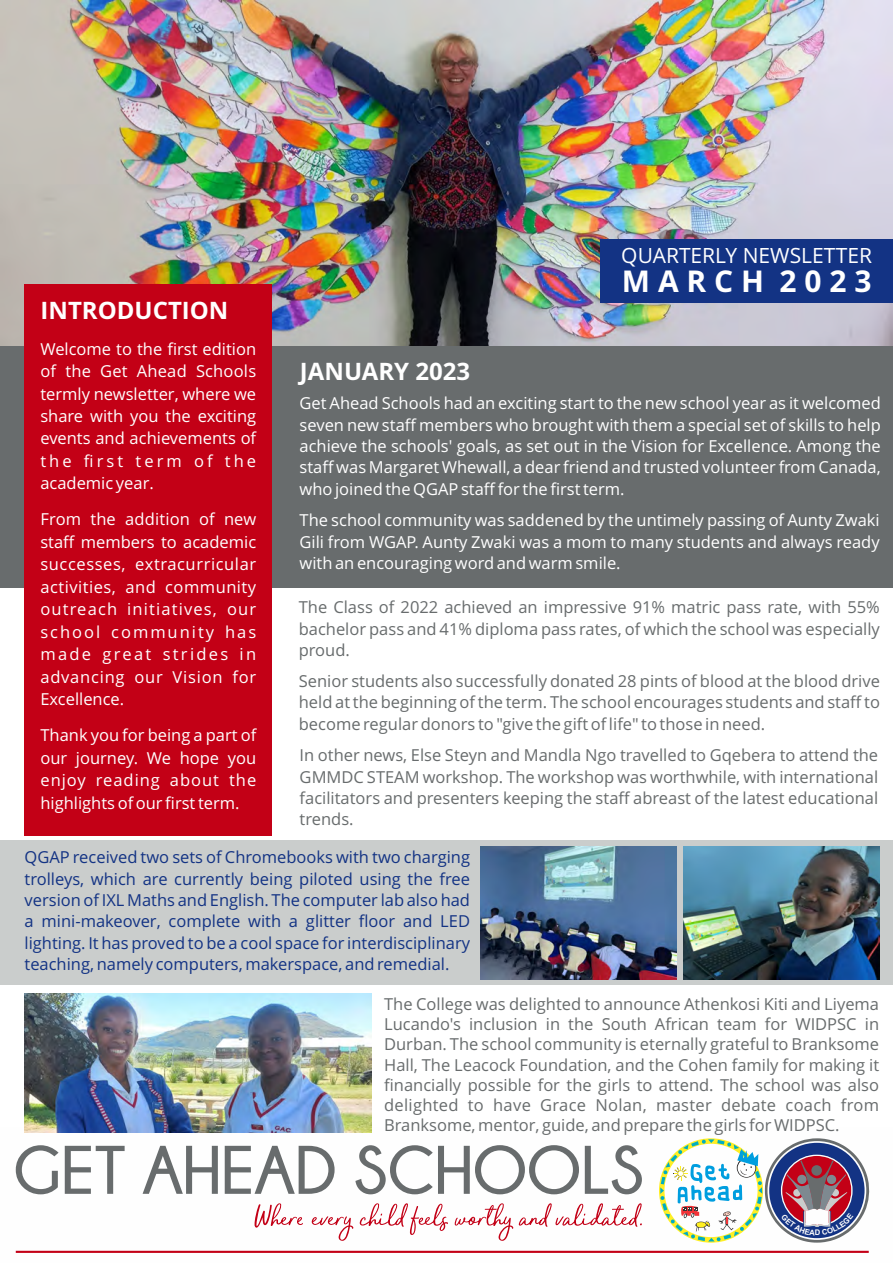
<style>
.page{position:relative;width:893px;height:1263px;background:#fff}
.page>*{position:absolute;margin:0;border:0;box-sizing:border-box;transform-origin:0 0}
.t1{font:700 30px "Open Sans";color:#fff}
.t2{font:700 24px "Open Sans";color:#fff}
.t3{font:21px "Open Sans";color:#fff}
.t4{font:16.5px/21.3px "Open Sans";color:#686c6d;text-align:justify}
.t5{font:16.5px/22.5px "Open Sans";color:#fff;text-align:justify}
.t6{font:16.5px/21.3px "Open Sans";color:#133384;text-align:justify}
</style>
<div class="page">
<img style="left:24px;top:993px;width:348px;height:134px">
<img style="left:0;top:0;width:893px;height:346px">
<div style="left:0;top:346px;width:893px;height:241px;background:#686c6d"></div>
<div style="left:0;top:840px;width:893px;height:145px;background:#cacdcc"></div>
<div style="left:24px;top:284px;width:248px;height:551px;background:#c30016"></div>
<div style="left:600px;top:239px;width:293px;height:63px;background:#133384"></div>
<svg style="left:255px;top:1203px;width:387px;height:38px"></svg>
<svg style="left:16px;top:1145px;width:626px;height:49px"></svg>
<hr style="left:16px;top:1251px;width:853px;height:2px;background:#c30016">
<img style="left:481px;top:846px;width:196px;height:133px">
<img style="left:683px;top:846px;width:196px;height:133px">
<svg style="left:659px;top:1138px;width:211px;height:105px"></svg>
<h2 class="t2" style="left:41px;top:301px;width:189px">INTRODUCTION</h2>
<p class="t5" style="left:40px;top:339px;width:217px">Welcome to the first edition of the Get Ahead Schools termly newsletter, where we share with you the exciting events and achievements of the first term of the academic year.</p>
<p class="t3" style="left:621px;top:247px;width:252px">QUARTERLY NEWSLETTER</p>
<h1 class="t1" style="left:622px;top:269px;width:251px">M A R C H 2 0 2 3</h1>
<h2 class="t2" style="left:300px;top:361px;width:172px">JANUARY 2023</h2>
<p class="t5" style="left:300px;top:394px;width:583px;line-height:21.3px">Get Ahead Schools had an exciting start to the new school year as it welcomed seven new staff members who brought with them a special set of skills to help achieve the schools' goals, as set out in the Vision for Excellence. Among the staff was Margaret Whewall, a dear friend and trusted volunteer from Canada, who joined the QGAP staff for the first term.</p>
<p class="t5" style="left:40px;top:510px;width:217px">From the addition of new staff members to academic successes, extracurricular activities, and community outreach initiatives, our school community has made great strides in advancing our Vision for Excellence.</p>
<p class="t5" style="left:300px;top:511px;width:582px;line-height:21.3px">The school community was saddened by the untimely passing of Aunty Zwaki Gili from WGAP. Aunty Zwaki was a mom to many students and always ready with an encouraging word and warm smile.</p>
<p class="t4" style="left:299px;top:598px;width:583px">The Class of 2022 achieved an impressive 91% matric pass rate, with 55% bachelor pass and 41% diploma pass rates, of which the school was especially proud.</p>
<p class="t4" style="left:299px;top:672px;width:583px">Senior students also successfully donated 28 pints of blood at the blood drive held at the beginning of the term. The school encourages students and staff to become regular donors to "give the gift of life" to those in need.</p>
<p class="t5" style="left:40px;top:725px;width:217px">Thank you for being a part of our journey. We hope you enjoy reading about the highlights of our first term.</p>
<p class="t4" style="left:300px;top:746px;width:580px">In other news, Else Steyn and Mandla Ngo travelled to Gqebera to attend the GMMDC STEAM workshop. The workshop was worthwhile, with international facilitators and presenters keeping the staff abreast of the latest educational trends.</p>
<p class="t6" style="left:25px;top:848px;width:447px">QGAP received two sets of Chromebooks with two charging trolleys, which are currently being piloted using the free version of IXL Maths and English. The computer lab also had a mini-makeover, complete with a glitter floor and LED lighting. It has proved to be a cool space for interdisciplinary teaching, namely computers, makerspace, and remedial.</p>
<p class="t4" style="left:384px;top:995px;width:496px;line-height:20.2px">The College was delighted to announce Athenkosi Kiti and Liyema Lucando's inclusion in the South African team for WIDPSC in Durban. The school community is eternally grateful to Branksome Hall, The Leacock Foundation, and the Cohen family for making it financially possible for the girls to attend. The school was also delighted to have Grace Nolan, master debate coach from Branksome, mentor, guide, and prepare the girls for WIDPSC.</p>
</div>
